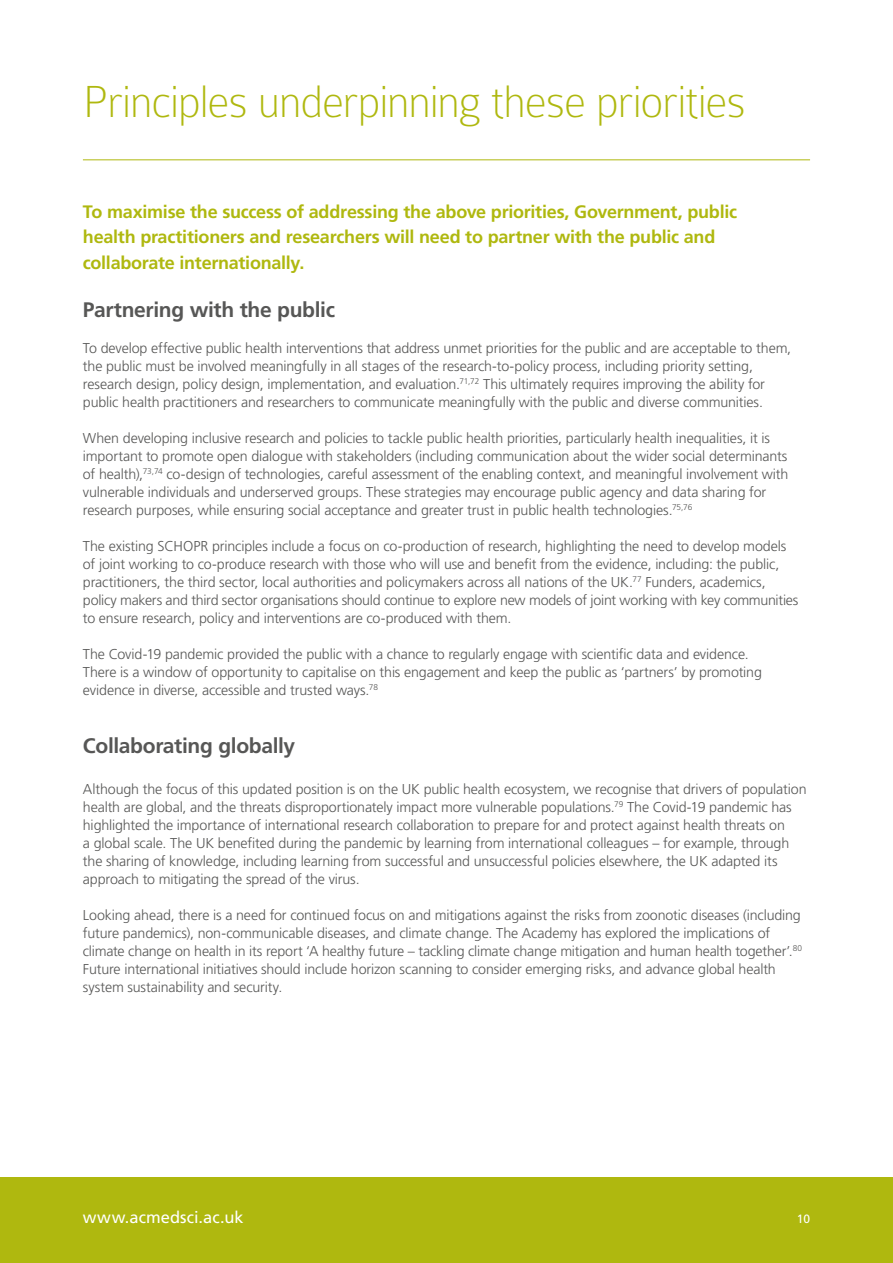
<style>
.page{position:relative;width:893px;height:1263px;background:#fff}
.page>*{position:absolute;margin:0;border:0;box-sizing:border-box;transform-origin:0 0}
.t1{font:100 48px "Colaborate";letter-spacing:-.02em;color:#afb80f}
.t2{font:700 21px "Frutiger LT Std";letter-spacing:-.015em;color:#575756}
.t3{font:700 18px/25.5px "Frutiger LT Std";letter-spacing:-.015em;color:#afb80f}
.t4{font:16.5px "Frutiger LT Std";letter-spacing:.005em;color:#fff}
.t5{font:300 14.25px/18px "Frutiger LT Std";letter-spacing:-.01em;color:#575756}
.t6{font:12px "Frutiger LT Std";color:#fff}
</style>
<div class="page">
<div style="left:0;top:1178px;width:893px;height:85px;background:#afb80f"></div>
<hr style="left:83px;top:159px;width:727px;height:1px;background:#afb80f">
<h1 class="t1" style="left:83px;top:76px;width:664px">Principles underpinning these priorities</h1>
<p class="t3" style="left:83px;top:199px;width:656px">To maximise the success of addressing the above priorities, Government, public health practitioners and researchers will need to partner with the public and collaborate internationally.</p>
<h2 class="t2" style="left:83px;top:297px;width:254px">Partnering with the public</h2>
<p class="t5" style="left:83px;top:339px;width:710px">To develop effective public health interventions that address unmet priorities for the public and are acceptable to them, the public must be involved meaningfully in all stages of the research-to-policy process, including priority setting, research design, policy design, implementation, and evaluation.<sup>71,72</sup> This ultimately requires improving the ability for public health practitioners and researchers to communicate meaningfully with the public and diverse communities.</p>
<p class="t5" style="left:83px;top:429px;width:707px">When developing inclusive research and policies to tackle public health priorities, particularly health inequalities, it is important to promote open dialogue with stakeholders (including communication about the wider social determinants of health),<sup>73,74</sup> co-design of technologies, careful assessment of the enabling context, and meaningful involvement with vulnerable individuals and underserved groups. These strategies may encourage public agency and data sharing for research purposes, while ensuring social acceptance and greater trust in public health technologies.<sup>75,76</sup></p>
<p class="t5" style="left:83px;top:537px;width:717px">The existing SCHOPR principles include a focus on co-production of research, highlighting the need to develop models of joint working to co-produce research with those who will use and benefit from the evidence, including: the public, practitioners, the third sector, local authorities and policymakers across all nations of the UK.<sup>77</sup> Funders, academics, policy makers and third sector organisations should continue to explore new models of joint working with key communities to ensure research, policy and interventions are co-produced with them.</p>
<p class="t5" style="left:83px;top:645px;width:680px">The Covid-19 pandemic provided the public with a chance to regularly engage with scientific data and evidence.<br>There is a window of opportunity to capitalise on this engagement and keep the public as ‘partners’ by promoting evidence in diverse, accessible and trusted ways.<sup>78</sup></p>
<h2 class="t2" style="left:83px;top:733px;width:214px">Collaborating globally</h2>
<p class="t5" style="left:83px;top:780px;width:725px">Although the focus of this updated position is on the UK public health ecosystem, we recognise that drivers of population health are global, and the threats disproportionately impact more vulnerable populations.<sup>79</sup> The Covid-19 pandemic has highlighted the importance of international research collaboration to prepare for and protect against health threats on<br>a global scale. The UK benefited during the pandemic by learning from international colleagues – for example, through the sharing of knowledge, including learning from successful and unsuccessful policies elsewhere, the UK adapted its approach to mitigating the spread of the virus.</p>
<p class="t5" style="left:83px;top:906px;width:721px">Looking ahead, there is a need for continued focus on and mitigations against the risks from zoonotic diseases (including future pandemics), non-communicable diseases, and climate change. The Academy has explored the implications of climate change on health in its report ‘A healthy future – tackling climate change mitigation and human health together’.<sup>80<br></sup>Future international initiatives should include horizon scanning to consider emerging risks, and advance global health system sustainability and security.</p>
<p class="t4" style="left:83px;top:1208px;width:162px">www.acmedsci.ac.uk</p>
<p class="t6" style="left:797px;top:1212px;width:15px">10</p>
</div>
